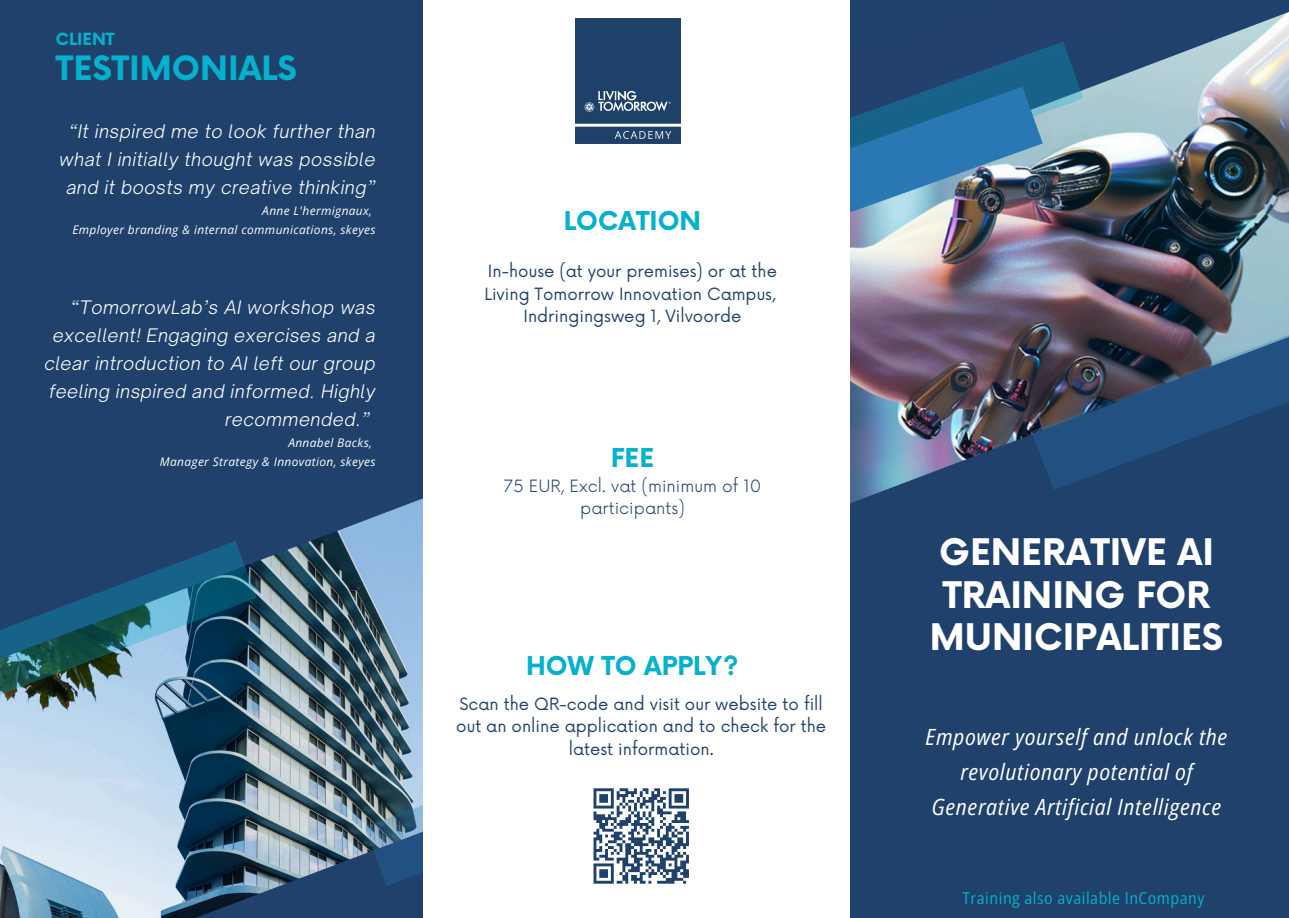
<style>
.page{position:relative;width:1289px;height:918px;background:#fff}
.page>*{position:absolute;margin:0;border:0;box-sizing:border-box;transform-origin:0 0}
.t1{font:700 35.7px/42.5px "Now";color:#fff;text-align:center}
.t2{font:700 32.7px "Now";color:#05b1cd}
.t3{font:700 25.35px "Now";color:#05b1cd}
.t4{font:italic semi-condensed 22.35px/34.8px "Open Sans";letter-spacing:.03em;color:#fff;text-align:center}
.t5{font:italic 300 17.85px/27.8px "Open Sauce One";letter-spacing:.03em;color:#fff;text-align:center}
.t6{font:16.5px/22.5px "Now";color:#1f416b}
.t7{font:300 16.5px/22.5px "Now";color:#1f416b;text-align:center}
.t8{font:semi-condensed 16.35px "Open Sans";letter-spacing:.03em;color:#05b1cd}
.t9{font:700 16.35px "Now";color:#05b1cd}
.t10{font:italic 11.85px "Open Sans";letter-spacing:.03em;color:#fff}
</style>
<div class="page">
<div style="left:0;top:0;width:1288px;height:918px;background:#1f416b"></div>
<img style="left:849px;top:12px;width:439px;height:491px">
<img style="left:0;top:498px;width:423px;height:420px">
<svg style="left:849px;top:0;width:310px;height:179px"></svg>
<svg style="left:849px;top:31px;width:263px;height:190px"></svg>
<img style="left:849px;top:38px;width:260px;height:256px">
<svg style="left:334px;top:706px;width:89px;height:191px"></svg>
<div style="left:423px;top:0;width:426px;height:918px;background:#fff"></div>
<img style="left:575px;top:18px;width:105px;height:125px">
<svg style="left:1001px;top:310px;width:287px;height:191px"></svg>
<svg style="left:0;top:530px;width:285px;height:196px"></svg>
<svg style="left:593px;top:788px;width:96px;height:96px"></svg>
<h2 class="t9" style="left:56px;top:30px;width:60px">CLIENT</h2>
<p class="t2" style="left:56px;top:51px;width:242px">TESTIMONIALS</p>
<p class="t5" style="left:59px;top:117px;width:318px">“It inspired me to look further than what I initially thought was possible and it boosts my creative thinking”</p>
<p class="t10" style="left:262px;top:203px;width:111px">Anne L'hermignaux,</p>
<h4 class="t10" style="left:72px;top:222px;width:305px">Employer branding &amp; internal communications, skeyes</h4>
<h1 class="t5" style="left:71px;top:294px;width:306px">“TomorrowLab’s AI workshop was</h1>
<h1 class="t5" style="left:53px;top:322px;width:324px">excellent! Engaging exercises and a</h1>
<h1 class="t5" style="left:44px;top:349px;width:332px">clear introduction to AI left our group</h1>
<h1 class="t5" style="left:49px;top:377px;width:328px">feeling inspired and informed. Highly</h1>
<h1 class="t5" style="left:225px;top:405px;width:146px">recommended.”</h1>
<p class="t10" style="left:288px;top:435px;width:85px">Annabel Backs,</p>
<p class="t10" style="left:160px;top:454px;width:217px">Manager Strategy &amp; Innovation, skeyes</p>
<p class="t3" style="left:564px;top:207px;width:139px">LOCATION</p>
<p class="t6" style="left:484px;top:261px;width:294px">In-house (at your premises) or at the<br>Living Tomorrow Innovation Campus,</p>
<p class="t6" style="left:523px;top:306px;width:219px">Indringingsweg 1, Vilvoorde</p>
<h3 class="t3" style="left:610px;top:444px;width:45px">FEE</h3>
<p class="t7" style="left:503px;top:475px;width:259px">75 EUR, Excl. vat (minimum of 10 participants)</p>
<p class="t3" style="left:526px;top:653px;width:214px">HOW TO APPLY?</p>
<h1 class="t6" style="left:456px;top:693px;width:371px;text-align:center">Scan the QR-code and visit our website to fill out an online application and to check for the latest information.</h1>
<p class="t1" style="left:929px;top:533px;width:295px">GENERATIVE AI<br>TRAINING FOR<br>MUNICIPALITIES</p>
<p class="t4" style="left:925px;top:719px;width:303px">Empower yourself and unlock the revolutionary potential of<br>Generative Artificial Intelligence</p>
<p class="t8" style="left:962px;top:887px;width:243px">Training also available InCompany</p>
</div>
